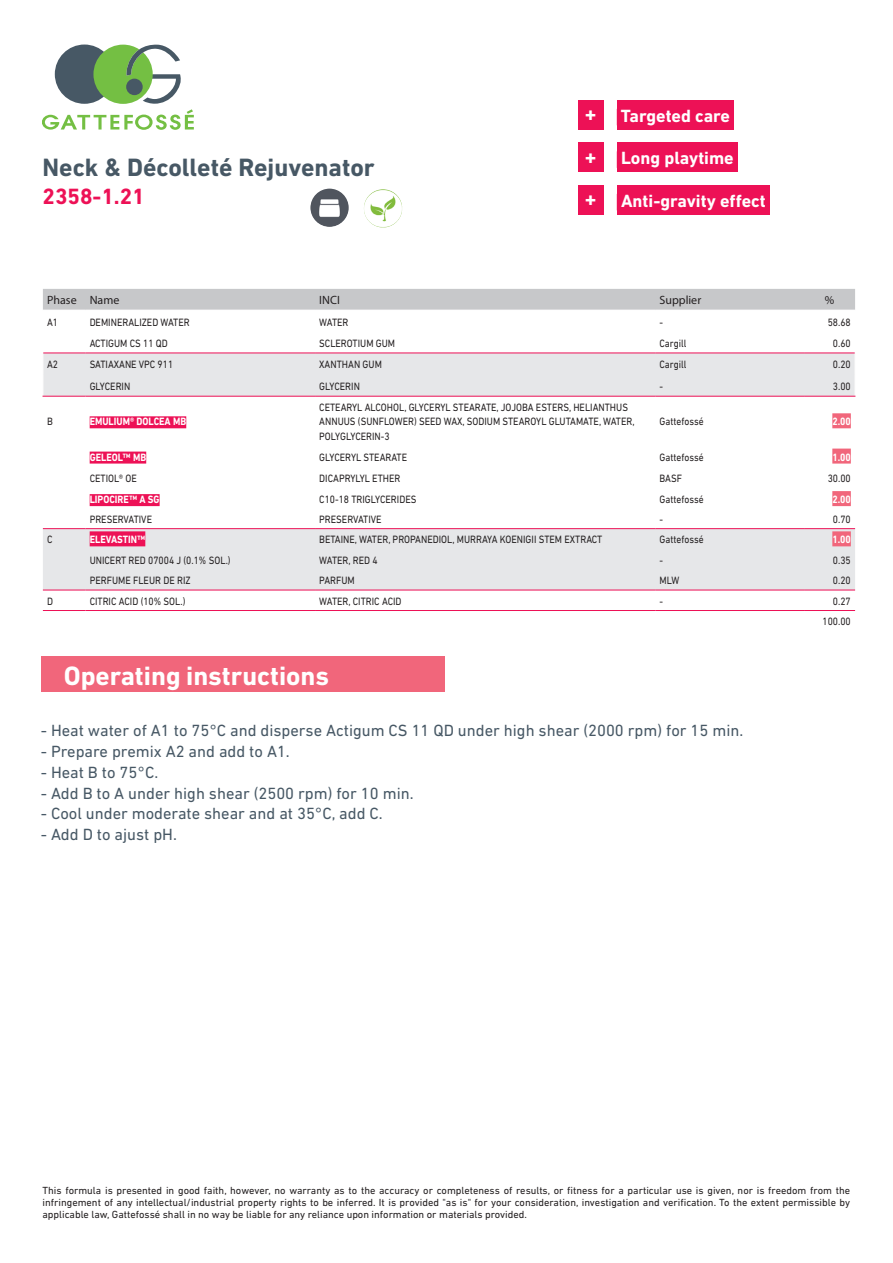
<style>
.page{position:relative;width:893px;height:1263px;background:#fff}
.page>*{position:absolute;margin:0;border:0;box-sizing:border-box;transform-origin:0 0}
.bloc_rouge_avec_text{font:700 27px "DIN Next LT Pro";color:#fff}
.titre_formule{font:700 25.5px "DIN Next LT Pro";color:#475865}
.numéro_formule{font:700 22.5px "DIN Next LT Pro";color:#ed1156}
.claims{font:700 21px "DIN Next LT Pro";color:#fff}
.claims-2{font:700 18px "DIN Next LT Pro";color:#fff}
.operating_instructio{font:16.5px "DIN Next LT Pro";color:#475865}
.titre_tableau_formul{font:12px "Myriad Pro";color:#231f20}
.texte_formule{font:10.8px/14.4px "DIN Next LT Pro";color:#231f20;scale:.89 1}
.produit_gattefosse{font:700 10.8px "DIN Next LT Pro";color:#fff;scale:.89 1}
.texte_chiffre_formul{font:10.8px "DIN Next LT Pro";color:#231f20;scale:.89 1}
.texte_INCI{font:10.8px "DIN Next LT Pro";color:#231f20;scale:.89 1}
.texte_chiffre_formul-2{font:700 10.8px "DIN Next LT Pro";color:#fff;scale:.89 1}
.texte_nom_societe{font:10.8px "DIN Next LT Pro";color:#231f20;scale:.89 1}
.t1{font:10.5px/12px "DIN Next LT Pro";color:#231f20;text-align:justify}
</style>
<div class="page">
<div style="left:41px;top:657px;width:404px;height:35px;background:#f1667b"></div>
<svg style="left:43px;top:45px;width:151px;height:85px"></svg>
<div style="left:43px;top:529px;width:812px;height:61px;background:#e6e7e9"></div>
<svg style="left:43px;top:289px;width:813px;height:107px"></svg>
<hr style="left:43px;top:590px;width:42px;height:1px;background:#ed1156">
<hr style="left:85px;top:590px;width:230px;height:1px;background:#ed1156">
<hr style="left:315px;top:590px;width:340px;height:1px;background:#ed1156">
<hr style="left:655px;top:590px;width:149px;height:1px;background:#ed1156">
<hr style="left:804px;top:590px;width:51px;height:1px;background:#ed1156">
<hr style="left:43px;top:610px;width:42px;height:1px;background:#ed1156">
<hr style="left:85px;top:610px;width:230px;height:1px;background:#ed1156">
<hr style="left:315px;top:610px;width:340px;height:1px;background:#ed1156">
<hr style="left:655px;top:610px;width:149px;height:1px;background:#ed1156">
<hr style="left:804px;top:610px;width:51px;height:1px;background:#ed1156">
<hr style="left:43px;top:353px;width:42px;height:1px;background:#ed1156">
<hr style="left:85px;top:353px;width:230px;height:1px;background:#ed1156">
<hr style="left:315px;top:353px;width:340px;height:1px;background:#ed1156">
<hr style="left:655px;top:353px;width:149px;height:1px;background:#ed1156">
<hr style="left:804px;top:353px;width:51px;height:1px;background:#ed1156">
<hr style="left:43px;top:396px;width:42px;height:1px;background:#ed1156">
<hr style="left:85px;top:396px;width:230px;height:1px;background:#ed1156">
<hr style="left:315px;top:396px;width:340px;height:1px;background:#ed1156">
<hr style="left:655px;top:396px;width:149px;height:1px;background:#ed1156">
<hr style="left:804px;top:396px;width:51px;height:1px;background:#ed1156">
<hr style="left:43px;top:528px;width:42px;height:1px;background:#ed1156">
<hr style="left:85px;top:528px;width:230px;height:1px;background:#ed1156">
<hr style="left:315px;top:528px;width:340px;height:1px;background:#ed1156">
<hr style="left:655px;top:528px;width:149px;height:1px;background:#ed1156">
<hr style="left:804px;top:528px;width:51px;height:1px;background:#ed1156">
<div style="left:90px;top:416px;width:96px;height:12px;background:#ed1156"></div>
<div style="left:832px;top:413px;width:19px;height:15px;background:#f1667b"></div>
<div style="left:90px;top:452px;width:56px;height:12px;background:#ed1156"></div>
<div style="left:832px;top:449px;width:19px;height:15px;background:#f1667b"></div>
<div style="left:90px;top:494px;width:70px;height:12px;background:#ed1156"></div>
<div style="left:832px;top:491px;width:19px;height:15px;background:#f1667b"></div>
<div style="left:90px;top:531px;width:55px;height:15px;background:#ed1156"></div>
<div style="left:832px;top:531px;width:19px;height:15px;background:#f1667b"></div>
<div style="left:617px;top:100px;width:116px;height:30px;background:#ed1156"></div>
<div style="left:578px;top:100px;width:26px;height:30px;background:#ed1156"></div>
<div style="left:617px;top:142px;width:121px;height:30px;background:#ed1156"></div>
<div style="left:578px;top:142px;width:26px;height:30px;background:#ed1156"></div>
<div style="left:617px;top:185px;width:153px;height:30px;background:#ed1156"></div>
<div style="left:578px;top:185px;width:26px;height:30px;background:#ed1156"></div>
<img style="left:310px;top:189px;width:39px;height:38px;border-radius:19px">
<img style="left:364px;top:189px;width:38px;height:38px;border-radius:18px">
<p class="titre_formule" style="left:43px;top:153px;width:334px">Neck &amp; Décolleté Rejuvenator</p>
<p class="numéro_formule" style="left:43px;top:183px;width:104px">2358-1.21</p>
<p class="claims" style="left:585px;top:102px;width:13px">+</p>
<p class="claims-2" style="left:621px;top:105px;width:111px">Targeted care</p>
<p class="claims" style="left:585px;top:144px;width:13px">+</p>
<p class="claims-2" style="left:621px;top:147px;width:114px">Long playtime</p>
<p class="claims" style="left:585px;top:187px;width:13px">+</p>
<p class="claims-2" style="left:621px;top:190px;width:146px">Anti-gravity effect</p>
<p class="titre_tableau_formul" style="left:47px;top:293px;width:31px">Phase</p>
<p class="titre_tableau_formul" style="left:90px;top:293px;width:31px">Name</p>
<p class="titre_tableau_formul" style="left:319px;top:293px;width:22px">INCI</p>
<p class="titre_tableau_formul" style="left:659px;top:293px;width:43px">Supplier</p>
<p class="titre_tableau_formul" style="left:825px;top:293px;width:11px">%</p>
<p class="texte_formule" style="left:47px;top:315px;width:14px">A1</p>
<p class="texte_formule" style="left:90px;top:315px;width:114px">DEMINERALIZED WATER</p>
<p class="texte_INCI" style="left:319px;top:316px;width:34px">WATER</p>
<p class="texte_nom_societe" style="left:659px;top:316px;width:6px">-</p>
<p class="texte_chiffre_formul" style="left:828px;top:316px;width:27px">58.68</p>
<p class="texte_formule" style="left:90px;top:336px;width:89px">ACTIGUM CS 11 QD</p>
<p class="texte_INCI" style="left:319px;top:337px;width:87px">SCLEROTIUM GUM</p>
<p class="texte_nom_societe" style="left:659px;top:337px;width:32px">Cargill</p>
<p class="texte_chiffre_formul" style="left:833px;top:337px;width:22px">0.60</p>
<p class="texte_formule" style="left:47px;top:357px;width:14px">A2</p>
<p class="texte_formule" style="left:90px;top:357px;width:95px">SATIAXANE VPC 911</p>
<p class="texte_INCI" style="left:319px;top:358px;width:72px">XANTHAN GUM</p>
<p class="texte_nom_societe" style="left:659px;top:358px;width:32px">Cargill</p>
<p class="texte_chiffre_formul" style="left:833px;top:358px;width:22px">0.20</p>
<p class="texte_formule" style="left:90px;top:379px;width:47px">GLYCERIN</p>
<p class="texte_formule" style="left:319px;top:379px;width:47px">GLYCERIN</p>
<p class="texte_formule" style="left:659px;top:379px;width:6px">-</p>
<p class="texte_chiffre_formul" style="left:833px;top:380px;width:22px">3.00</p>
<p class="texte_formule" style="left:47px;top:414px;width:8px">B</p>
<p class="produit_gattefosse" style="left:90px;top:415px;width:110px">EMULIUM® DOLCEA MB</p>
<p class="texte_formule" style="left:319px;top:400px;width:356px">CETEARYL ALCOHOL, GLYCERYL STEARATE, JOJOBA ESTERS, HELIANTHUS<br>ANNUUS (SUNFLOWER) SEED WAX, SODIUM STEAROYL GLUTAMATE, WATER,<br>POLYGLYCERIN-3</p>
<p class="texte_formule" style="left:659px;top:414px;width:51px">Gattefossé</p>
<p class="texte_chiffre_formul-2" style="left:832px;top:415px;width:22px">2.00</p>
<p class="produit_gattefosse" style="left:90px;top:451px;width:65px">GELEOL™ MB</p>
<p class="texte_formule" style="left:319px;top:450px;width:100px">GLYCERYL STEARATE</p>
<p class="texte_formule" style="left:659px;top:450px;width:51px">Gattefossé</p>
<p class="texte_chiffre_formul-2" style="left:832px;top:451px;width:22px">1.00</p>
<p class="texte_formule" style="left:90px;top:471px;width:55px">CETIOL® OE</p>
<p class="texte_formule" style="left:319px;top:471px;width:93px">DICAPRYLYL ETHER</p>
<p class="texte_formule" style="left:659px;top:471px;width:27px">BASF</p>
<p class="texte_chiffre_formul" style="left:828px;top:472px;width:27px">30.00</p>
<p class="produit_gattefosse" style="left:90px;top:493px;width:80px">LIPOCIRE™ A SG</p>
<p class="texte_formule" style="left:319px;top:492px;width:111px">C10-18 TRIGLYCERIDES</p>
<p class="texte_formule" style="left:659px;top:492px;width:51px">Gattefossé</p>
<p class="texte_chiffre_formul-2" style="left:832px;top:493px;width:22px">2.00</p>
<p class="texte_formule" style="left:90px;top:512px;width:72px">PRESERVATIVE</p>
<p class="texte_formule" style="left:319px;top:512px;width:72px">PRESERVATIVE</p>
<p class="texte_formule" style="left:659px;top:512px;width:6px">-</p>
<p class="texte_chiffre_formul" style="left:833px;top:513px;width:22px">0.70</p>
<p class="texte_formule" style="left:47px;top:532px;width:8px">C</p>
<p class="produit_gattefosse" style="left:90px;top:533px;width:64px">ELEVASTIN™</p>
<p class="texte_formule" style="left:319px;top:532px;width:320px">BETAINE, WATER, PROPANEDIOL, MURRAYA KOENIGII STEM EXTRACT</p>
<p class="texte_formule" style="left:659px;top:532px;width:51px">Gattefossé</p>
<p class="texte_chiffre_formul-2" style="left:832px;top:533px;width:22px">1.00</p>
<p class="texte_formule" style="left:90px;top:553px;width:160px">UNICERT RED 07004 J (0.1% SOL.)</p>
<p class="texte_formule" style="left:319px;top:553px;width:67px">WATER, RED 4</p>
<p class="texte_formule" style="left:659px;top:553px;width:6px">-</p>
<p class="texte_chiffre_formul" style="left:833px;top:554px;width:22px">0.35</p>
<p class="texte_formule" style="left:90px;top:573px;width:115px">PERFUME FLEUR DE RIZ</p>
<p class="texte_formule" style="left:319px;top:573px;width:41px">PARFUM</p>
<p class="texte_formule" style="left:659px;top:573px;width:24px">MLW</p>
<p class="texte_chiffre_formul" style="left:833px;top:574px;width:22px">0.20</p>
<p class="texte_formule" style="left:47px;top:594px;width:8px">D</p>
<p class="texte_formule" style="left:90px;top:594px;width:109px">CITRIC ACID (10% SOL.)</p>
<p class="texte_formule" style="left:319px;top:594px;width:94px">WATER, CITRIC ACID</p>
<p class="texte_formule" style="left:659px;top:594px;width:6px">-</p>
<p class="texte_chiffre_formul" style="left:833px;top:595px;width:22px">0.27</p>
<p class="texte_chiffre_formul" style="left:822px;top:615px;width:33px">100.00</p>
<p class="bloc_rouge_avec_text" style="left:64px;top:660px;width:267px">Operating instructions</p>
<p class="operating_instructio" style="left:41px;top:721px;width:704px">- Heat water of A1 to 75°C and disperse Actigum CS 11 QD under high shear (2000 rpm) for 15 min.</p>
<p class="operating_instructio" style="left:41px;top:742px;width:251px">- Prepare premix A2 and add to A1.</p>
<p class="operating_instructio" style="left:41px;top:763px;width:119px">- Heat B to 75°C.</p>
<p class="operating_instructio" style="left:41px;top:783px;width:374px">- Add B to A under high shear (2500 rpm) for 10 min.</p>
<p class="operating_instructio" style="left:41px;top:804px;width:343px">- Cool under moderate shear and at 35°C, add C.</p>
<p class="operating_instructio" style="left:41px;top:825px;width:138px">- Add D to ajust pH.</p>
<p class="t1" style="left:43px;top:1184px;width:809px">This formula is presented in good faith, however, no warranty as to the accuracy or completeness of results, or fitness for a particular use is given, nor is freedom from the infringement of any intellectual/industrial property rights to be inferred. It is provided "as is" for your consideration, investigation and verification. To the extent permissible by applicable law, Gattefossé shall in no way be liable for any reliance upon information or materials provided.</p>
</div>
